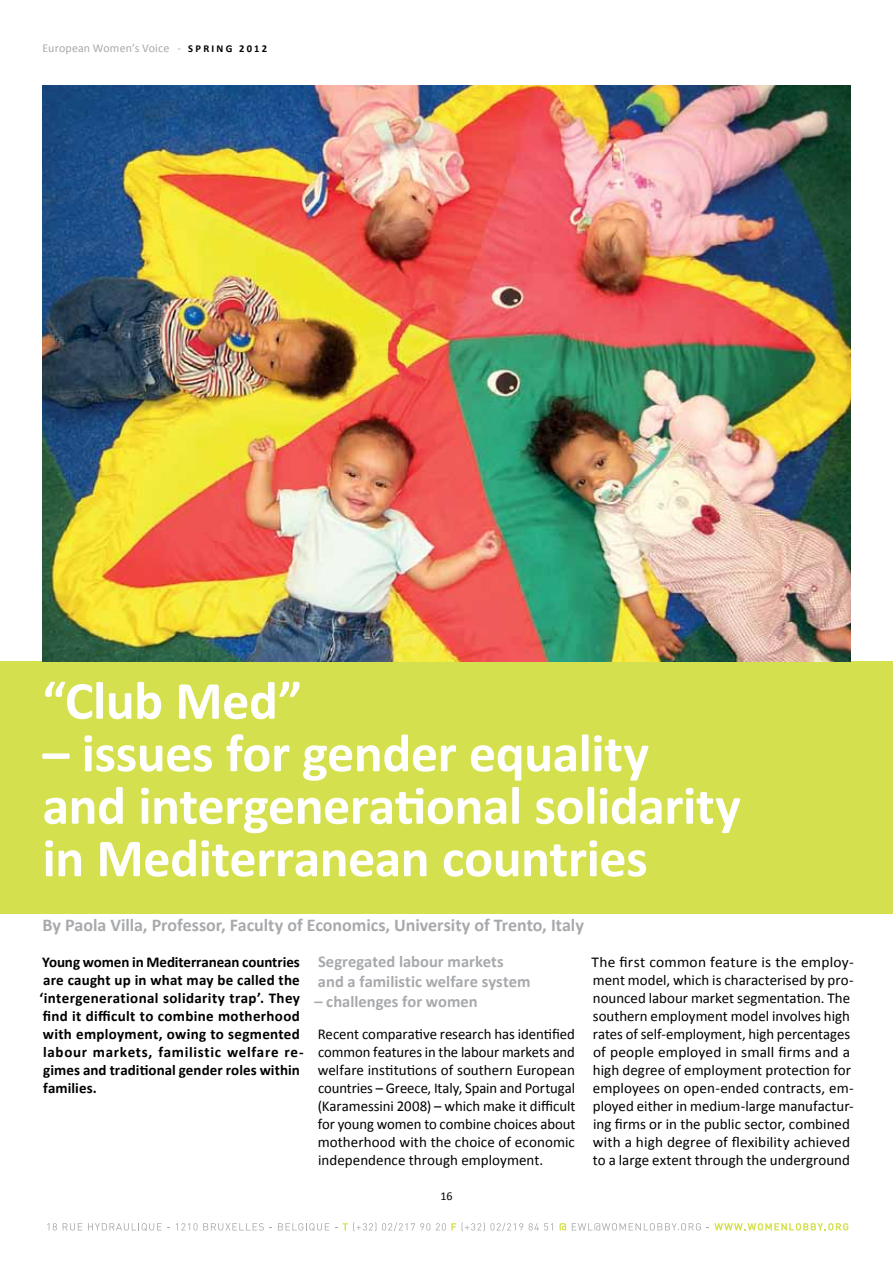
<style>
.page{position:relative;width:893px;height:1263px;background:#fff}
.page>*{position:absolute;margin:0;border:0;box-sizing:border-box;transform-origin:0 0}
.t1{font:700 54px/52.5px "Calibri";letter-spacing:-.01em;color:#fff}
.t2{font:700 18px "Calibri";color:#a7a9ac}
.t3{font:700 16.5px/19.8px "Calibri";color:#a7a9ac}
.t4{font:15px/18px "Calibri";letter-spacing:.005em;color:#000;text-align:justify}
.t5{font:700 15px/18px "Calibri";letter-spacing:.02em;color:#000}
.t6{font:12px "Calibri";letter-spacing:.01em;color:#a7a9ac}
.t7{font:12px "Calibri";color:#000}
.s1{font-weight:700;font-size:10.5px;color:#000}
</style>
<div class="page">
<svg style="left:47px;top:1223px;width:10px;height:7px"></svg>
<svg style="left:63px;top:1223px;width:19px;height:7px"></svg>
<svg style="left:88px;top:1223px;width:82px;height:8px"></svg>
<svg style="left:176px;top:1223px;width:96px;height:7px"></svg>
<svg style="left:278px;top:1223px;width:51px;height:8px"></svg>
<svg style="left:343px;top:1222px;width:33px;height:9px"></svg>
<svg style="left:382px;top:1222px;width:48px;height:9px"></svg>
<svg style="left:436px;top:1223px;width:20px;height:7px"></svg>
<svg style="left:462px;top:1222px;width:91px;height:9px"></svg>
<svg style="left:559px;top:1223px;width:7px;height:7px"></svg>
<svg style="left:572px;top:1223px;width:129px;height:7px"></svg>
<svg style="left:707px;top:1223px;width:141px;height:7px"></svg>
<div style="left:0;top:661px;width:893px;height:252px;background:#d5e04e"></div>
<img style="left:43px;top:85px;width:807px;height:576px">
<p class="t6" style="left:43px;top:40px;width:226px">European Women’s Voice - <span class="s1">S P R I N G 2 0 1 2</span></p>
<h1 class="t1" style="left:43px;top:674px;width:261px">“Club Med”</h1>
<h1 class="t1" style="left:43px;top:727px;width:700px">– issues for gender equality and intergenerational solidarity in Mediterranean countries</h1>
<p class="t2" style="left:43px;top:914px;width:543px">By Paola Villa, Professor, Faculty of Economics, University of Trento, Italy</p>
<p class="t5" style="left:40px;top:953px;width:266px">Young women in Mediterranean countries are caught up in what may be called the ‘intergenerational solidarity trap’. They find it difficult to combine motherhood with employment, owing to segmented labour markets, familistic welfare re&shy;gimes and traditional gender roles within families.</p>
<p class="t3" style="left:318px;top:952px;width:214px">Segregated labour markets and a familistic welfare system</p>
<p class="t3" style="left:314px;top:991px;width:165px">– challenges for women</p>
<p class="t4" style="left:318px;top:1025px;width:259px">Recent comparative research has identified common features in the labour markets and welfare institutions of southern European countries – Greece, Italy, Spain and Portugal (Karamessini 2008) – which make it difficult for young women to combine choices about motherhood with the choice of economic independence through employment.</p>
<p class="t7" style="left:440px;top:1188px;width:14px">16</p>
<p class="t4" style="left:591px;top:953px;width:264px;text-align:left">The first common feature is the employ&shy;ment model, which is characterised by pro&shy;nounced labour market segmentation. The southern employment model involves high rates of self-employment, high percentages of people employed in small firms and a high degree of employment protection for employees on open-ended contracts, em&shy;ployed either in medium-large manufactur&shy;ing firms or in the public sector, combined with a high degree of flexibility achieved to a large extent through the underground</p>
</div>
